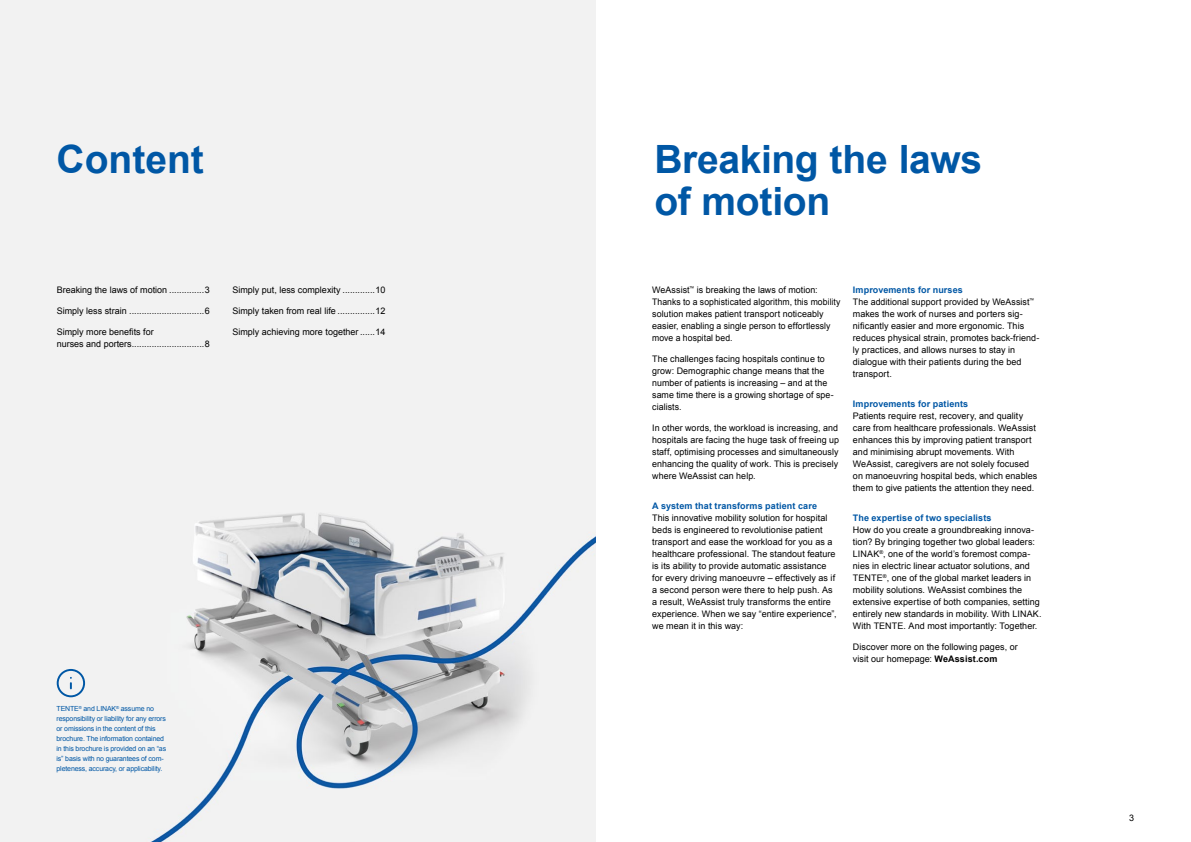
<style>
.page{position:relative;width:1191px;height:842px;background:#fff}
.page>*{position:absolute;margin:0;border:0;box-sizing:border-box;transform-origin:0 0}
.H1_WA_blue{font:700 39px/42px "Arial";letter-spacing:-.01em;color:#0057a5}
.copytext_black{font:9px/12px "Arial";letter-spacing:.005em;color:#000}
.H3_WA_blue{font:700 9px "Arial";letter-spacing:.015em;color:#0057a5}
.t1{font:7px/10px "Arial";letter-spacing:-.02em;color:#0057a5}
.s1{font-weight:700}
</style>
<div class="page">
<div style="left:0;top:0;width:596px;height:842px;background:#f2f2f2"></div>
<img style="left:11px;top:493px;width:584px;height:349px">
<svg style="left:56px;top:668px;width:30px;height:30px"></svg>
<p class="H1_WA_blue" style="left:57px;top:140px;width:149px">Content</p>
<p class="copytext_black" style="left:57px;top:284px;width:112px">Breaking the laws of motion</p>
<p class="copytext_black" style="left:205px;top:284px;width:7px">3</p>
<p class="copytext_black" style="left:57px;top:305px;width:72px">Simply less strain</p>
<p class="copytext_black" style="left:205px;top:305px;width:7px">6</p>
<p class="copytext_black" style="left:57px;top:326px;width:99px">Simply more benefits for nurses and porters</p>
<p class="copytext_black" style="left:205px;top:338px;width:7px">8</p>
<p class="copytext_black" style="left:232px;top:284px;width:110px">Simply put, less complexity</p>
<p class="copytext_black" style="left:375px;top:284px;width:12px">10</p>
<p class="copytext_black" style="left:232px;top:305px;width:105px">Simply taken from real life</p>
<p class="copytext_black" style="left:375px;top:305px;width:12px">12</p>
<p class="copytext_black" style="left:232px;top:326px;width:128px">Simply achieving more together</p>
<p class="copytext_black" style="left:375px;top:326px;width:12px">14</p>
<p class="t1" style="left:57px;top:704px;width:111px">TENTE<sup>®</sup> and LINAK<sup>®</sup> assume no responsibility or liability for any errors or omissions in the content of this brochure. The information contained in this brochure is provided on an “as is” basis with no guarantees of com&shy;pleteness, accuracy, or applicability.</p>
<p class="H1_WA_blue" style="left:654px;top:140px;width:329px">Breaking the laws of motion</p>
<p class="copytext_black" style="left:652px;top:284px;width:190px">WeAssist<sup>™</sup> is breaking the laws of motion:<br>Thanks to a sophisticated algorithm, this mobility solution makes patient transport noticeably easier, enabling a single person to effortlessly move a hospital bed.</p>
<p class="copytext_black" style="left:652px;top:353px;width:183px">The challenges facing hospitals continue to grow: Demographic change means that the number of patients is increasing – and at the same time there is a growing shortage of spe&shy;cialists.</p>
<p class="copytext_black" style="left:652px;top:422px;width:188px">In other words, the workload is increasing, and hospitals are facing the huge task of freeing up staff, optimising processes and simultaneously enhancing the quality of work. This is precisely where WeAssist can help.</p>
<p class="H3_WA_blue" style="left:652px;top:500px;width:166px">A system that transforms patient care</p>
<p class="copytext_black" style="left:652px;top:512px;width:186px">This innovative mobility solution for hospital beds is engineered to revolutionise patient transport and ease the workload for you as a healthcare professional. The standout feature is its ability to provide automatic assistance for every driving manoeuvre – effectively as if a second person were there to help push. As a result, WeAssist truly transforms the entire experience. When we say “entire experience”, we mean it in this way:</p>
<p class="H3_WA_blue" style="left:853px;top:284px;width:111px">Improvements for nurses</p>
<p class="copytext_black" style="left:853px;top:296px;width:188px">The additional support provided by WeAssist<sup>™ </sup>makes the work of nurses and porters sig&shy;nificantly easier and more ergonomic. This reduces physical strain, promotes back-friend&shy;ly practices, and allows nurses to stay in dialogue with their patients during the bed transport.</p>
<p class="H3_WA_blue" style="left:853px;top:398px;width:117px">Improvements for patients</p>
<p class="copytext_black" style="left:853px;top:410px;width:186px">Patients require rest, recovery, and quality care from healthcare professionals. WeAssist enhances this by improving patient transport and minimising abrupt movements. With WeAssist, caregivers are not solely focused on manoeuvring hospital beds, which enables them to give patients the attention they need.</p>
<p class="H3_WA_blue" style="left:853px;top:512px;width:140px">The expertise of two specialists</p>
<p class="copytext_black" style="left:853px;top:524px;width:190px">How do you create a groundbreaking innova&shy;tion? By bringing together two global leaders:<br>LINAK<sup>®</sup>, one of the world’s foremost compa&shy;nies in electric linear actuator solutions, and TENTE<sup>®</sup>, one of the global market leaders in mobility solutions. WeAssist combines the extensive expertise of both companies, setting entirely new standards in mobility. With LINAK.<br>With TENTE. And most importantly: Together.</p>
<p class="copytext_black" style="left:853px;top:641px;width:166px">Discover more on the following pages, or visit our homepage: <span class="s1">WeAssist.com</span></p>
<p class="copytext_black" style="left:1129px;top:811px;width:7px">3</p>
</div>
